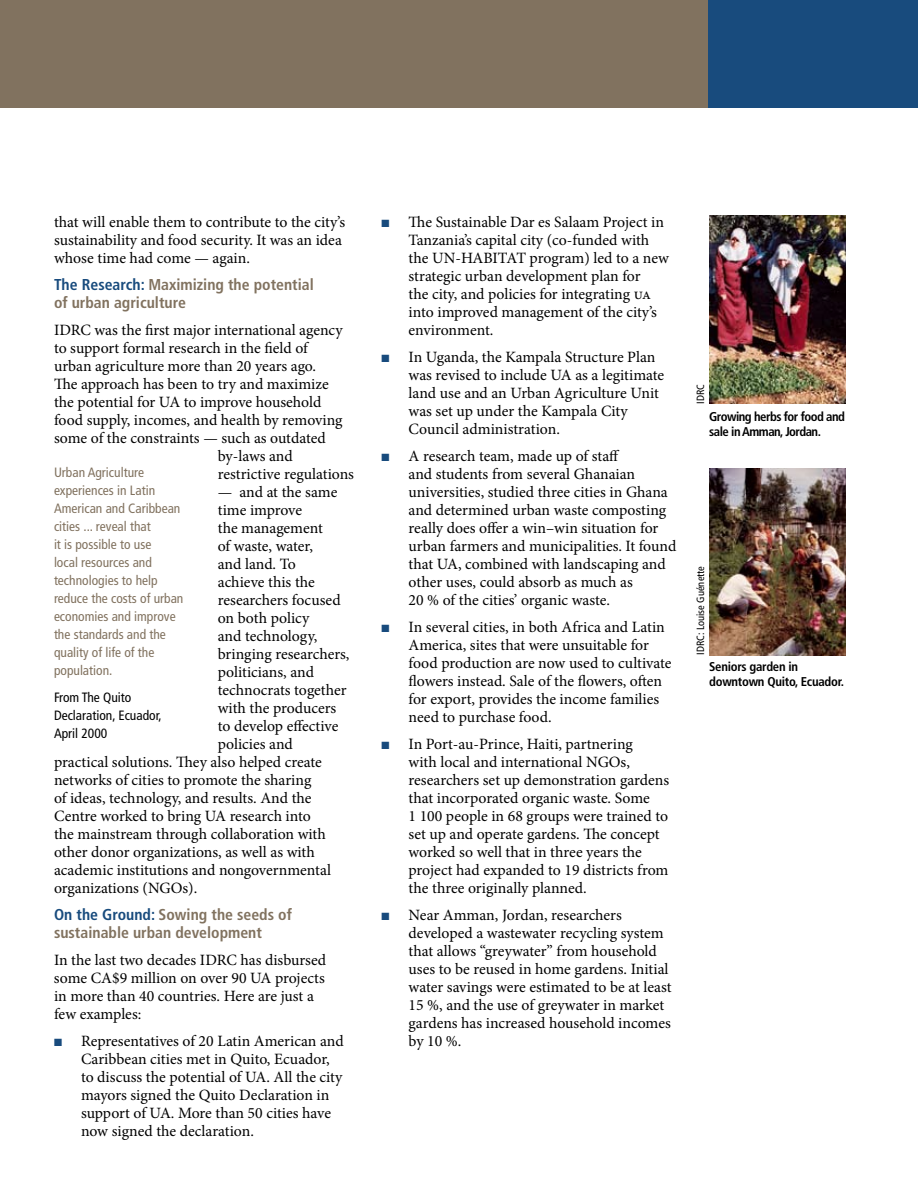
<style>
.page{position:relative;width:918px;height:1188px;background:#fff}
.page>*{position:absolute;margin:0;border:0;box-sizing:border-box;transform-origin:0 0}
.t1{font:15.75px/18px "Minion Pro";color:#000}
.t2{font:700 condensed 15.75px/18px "Frutiger";color:#81725f}
.t3{font:condensed 13.5px/18px "Frutiger";color:#81725f}
.t4{font:condensed 13.5px/18px "Frutiger";color:#000}
.t5{font:700 condensed 12.75px/15px "Frutiger";letter-spacing:-.04em;color:#000}
.t6{font:700 condensed 12.75px/15px "Frutiger";letter-spacing:-.02em;color:#000}
.t7{font:condensed 10.5px "Frutiger";color:#000}
.s1{color:#184b7d}
</style>
<div class="page">
<div style="left:0;top:0;width:917px;height:108px;background:#81725f"></div>
<div style="left:709px;top:0;width:209px;height:108px;background:#184b7d"></div>
<img style="left:709px;top:216px;width:137px;height:187px">
<img style="left:709px;top:468px;width:137px;height:188px">
<p class="t1" style="left:54px;top:213px;width:293px">that will enable them to contribute to the city’s sustainability and food security. It was an idea whose time had come — again.</p>
<p class="t2" style="left:54px;top:276px;width:261px"><span class="s1">The Research:</span> Maximizing the potential of urban agriculture</p>
<p class="t1" style="left:54px;top:321px;width:290px">IDRC was the first major international agency</p>
<p class="t1" style="left:54px;top:339px;width:255px">to support formal research in the field of</p>
<p class="t1" style="left:54px;top:357px;width:264px">urban agriculture more than 20 years ago.</p>
<p class="t1" style="left:54px;top:375px;width:276px">The approach has been to try and maximize</p>
<p class="t1" style="left:54px;top:393px;width:269px">the potential for UA to improve household</p>
<p class="t1" style="left:54px;top:411px;width:290px">food supply, incomes, and health by removing</p>
<p class="t1" style="left:54px;top:429px;width:273px">some of the constraints — such as outdated</p>
<p class="t1" style="left:218px;top:447px;width:77px">by-laws and</p>
<p class="t1" style="left:218px;top:465px;width:138px">restrictive regulations</p>
<p class="t1" style="left:218px;top:483px;width:121px">— and at the same</p>
<p class="t1" style="left:218px;top:501px;width:86px">time improve</p>
<p class="t1" style="left:218px;top:519px;width:107px">the management</p>
<p class="t1" style="left:218px;top:537px;width:97px">of waste, water,</p>
<p class="t1" style="left:218px;top:555px;width:80px">and land. To</p>
<p class="t1" style="left:218px;top:573px;width:99px">achieve this the</p>
<p class="t1" style="left:218px;top:591px;width:124px">researchers focused</p>
<p class="t1" style="left:218px;top:609px;width:93px">on both policy</p>
<p class="t1" style="left:218px;top:627px;width:101px">and technology,</p>
<p class="t1" style="left:218px;top:645px;width:133px">bringing researchers,</p>
<p class="t1" style="left:218px;top:663px;width:98px">politicians, and</p>
<p class="t1" style="left:218px;top:681px;width:130px">technocrats together</p>
<p class="t1" style="left:218px;top:699px;width:120px">with the producers</p>
<p class="t1" style="left:218px;top:717px;width:122px">to develop effective</p>
<p class="t1" style="left:218px;top:735px;width:77px">policies and</p>
<p class="t1" style="left:54px;top:753px;width:269px">practical solutions. They also helped create</p>
<p class="t1" style="left:54px;top:771px;width:259px">networks of cities to promote the sharing</p>
<p class="t1" style="left:54px;top:789px;width:259px">of ideas, technology, and results. And the</p>
<p class="t1" style="left:54px;top:807px;width:258px">Centre worked to bring UA research into</p>
<p class="t1" style="left:54px;top:825px;width:273px">the mainstream through collaboration with</p>
<p class="t1" style="left:54px;top:843px;width:262px">other donor organizations, as well as with</p>
<p class="t1" style="left:54px;top:861px;width:279px">academic institutions and nongovernmental</p>
<p class="t1" style="left:54px;top:879px;width:145px">organizations (NGOs).</p>
<p class="t2" style="left:54px;top:906px;width:239px"><span class="s1">On the Ground:</span> Sowing the seeds of sustainable urban development</p>
<p class="t1" style="left:54px;top:951px;width:274px">In the last two decades IDRC has disbursed some CA$9 million on over 90 UA projects in more than 40 countries. Here are just a few examples:</p>
<p class="t1" style="left:81px;top:1032px;width:264px;text-indent:-27px"><span class="s1">■</span> Representatives of 20 Latin American and Caribbean cities met in Quito, Ecuador, to discuss the potential of UA . All the city mayors signed the Quito Declaration in support of UA. More than 50 cities have now signed the declaration.</p>
<p class="t3" style="left:54px;top:463px;width:131px">Urban Agriculture experiences in Latin<br>American and Caribbean cities ... reveal that<br>it is possible to use<br>local resources and technologies to help reduce the costs of urban economies and improve the standards and the quality of life of the population.</p>
<p class="t4" style="left:54px;top:688px;width:109px">From The Quito<br>Declaration, Ecuador,<br>April 2000</p>
<p class="t1" style="left:409px;top:213px;width:262px;text-indent:-27px"><span class="s1">■</span> The Sustainable Dar es Salaam Project in Tanzania’s capital city (co-funded with the UN-HABITAT program) led to a new strategic urban development plan for<br>the city, and policies for integrating ua into improved management of the city’s environment.</p>
<p class="t1" style="left:409px;top:348px;width:257px;text-indent:-27px"><span class="s1">■</span> In Uganda, the Kampala Structure Plan was revised to include UA as a legitimate land use and an Urban Agriculture Unit was set up under the Kampala City Council administration.</p>
<p class="t1" style="left:409px;top:447px;width:269px;text-indent:-27px"><span class="s1">■</span> A research team, made up of staff<br>and students from several Ghanaian universities, studied three cities in Ghana and determined urban waste composting really does offer a win–win situation for urban farmers and municipalities. It found that UA, combined with landscaping and other uses, could absorb as much as<br>20 % of the cities’ organic waste.</p>
<p class="t1" style="left:409px;top:618px;width:264px;text-indent:-27px"><span class="s1">■</span> In several cities, in both Africa and Latin America, sites that were unsuitable for food production are now used to cultivate flowers instead. Sale of the flowers, often for export, provides the income families need to purchase food.</p>
<p class="t1" style="left:409px;top:735px;width:262px;text-indent:-27px"><span class="s1">■</span> In Port-au-Prince, Haiti, partnering<br>with local and international NGOs, researchers set up demonstration gardens that incorporated organic waste. Some<br>1 100 people in 68 groups were trained to set up and operate gardens. The concept worked so well that in three years the project had expanded to 19 districts from the three originally planned.</p>
<p class="t1" style="left:409px;top:906px;width:264px;text-indent:-27px"><span class="s1">■</span> Near Amman, Jordan, researchers developed a wastewater recycling system that allows “greywater” from household uses to be reused in home gardens. Initial water savings were estimated to be at least 15 %, and the use of greywater in market gardens has increased household incomes by 10 %.</p>
<p class="t7" style="left:694px;top:404px;width:21px;rotate:-90deg">IDRC</p>
<p class="t5" style="left:709px;top:409px;width:137px">Growing herbs for food and sale in Amman, Jordan.</p>
<p class="t7" style="left:694px;top:655px;width:90px;rotate:-90deg">IDRC: Louise Guénette</p>
<p class="t6" style="left:709px;top:659px;width:136px">Seniors garden in downtown Quito, Ecuador.</p>
</div>
